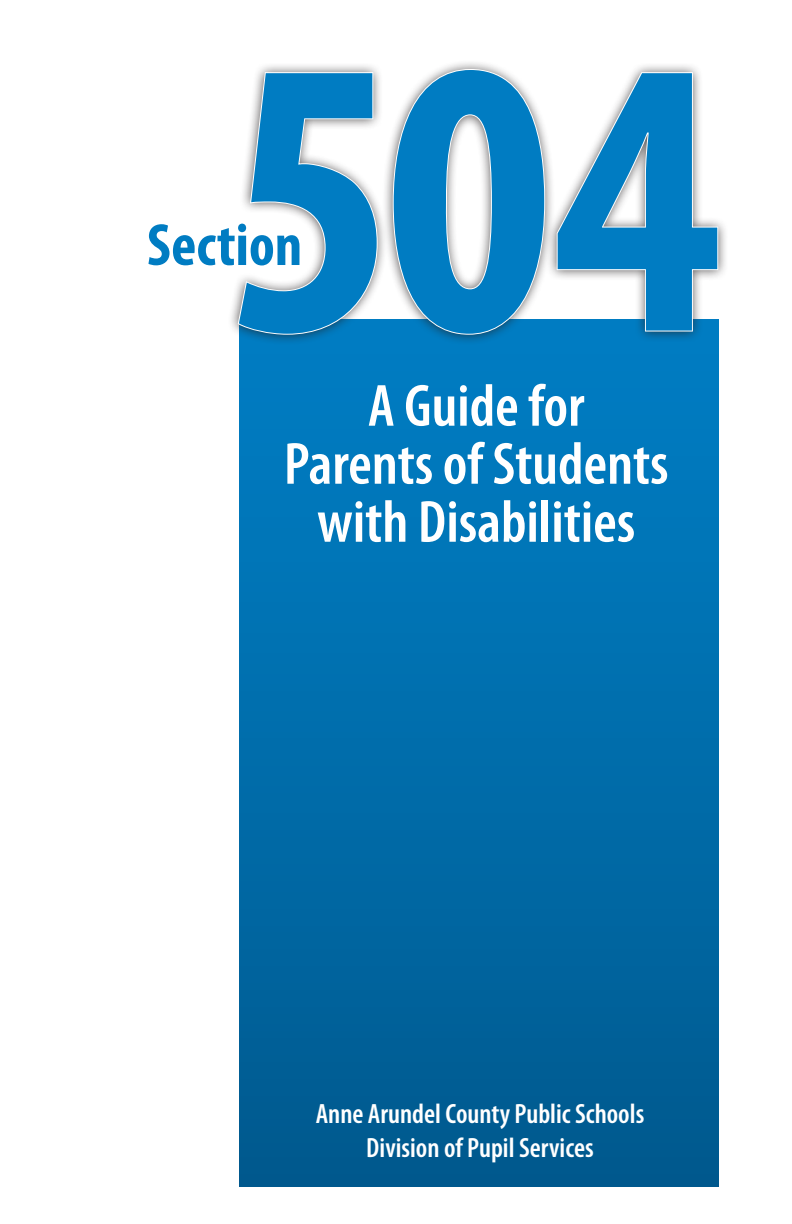
<style>
.page{position:relative;width:792px;height:1224px;background:#fff}
.page>*{position:absolute;margin:0;border:0;box-sizing:border-box;transform-origin:0 0}
.t1{font:700 condensed 396px "Myriad Pro";color:#007cc2}
.t2{font:600 condensed 60px/58px "Myriad Pro";color:#fff;text-align:center}
.t3{font:700 condensed 60px "Myriad Pro";color:#007cc2}
.t4{font:600 condensed 28px/33.6px "Myriad Pro";color:#fff;text-align:center}
</style>
<div class="page">
<div style="left:240px;top:320px;width:479px;height:867px;background:linear-gradient(to bottom,#007fc6,#005a8f)"></div>
<div style="left:228px;top:59px;width:501px;height:286px;background:#231f20;opacity:.75"></div>
<svg style="left:237px;top:71px;width:142px;height:265px"></svg>
<svg style="left:392px;top:68px;width:154px;height:268px"></svg>
<svg style="left:556px;top:71px;width:163px;height:262px"></svg>
<h1 class="t1" style="left:228px;top:-49px;width:496px">504</h1>
<h2 class="t3" style="left:147px;top:208px;width:157px">Section</h2>
<h2 class="t2" style="left:284px;top:378px;width:386px">A Guide for<br>Parents of Students with Disabilities</h2>
<p class="t4" style="left:316px;top:1097px;width:330px">Anne Arundel County Public Schools<br>Division of Pupil Services</p>
</div>
